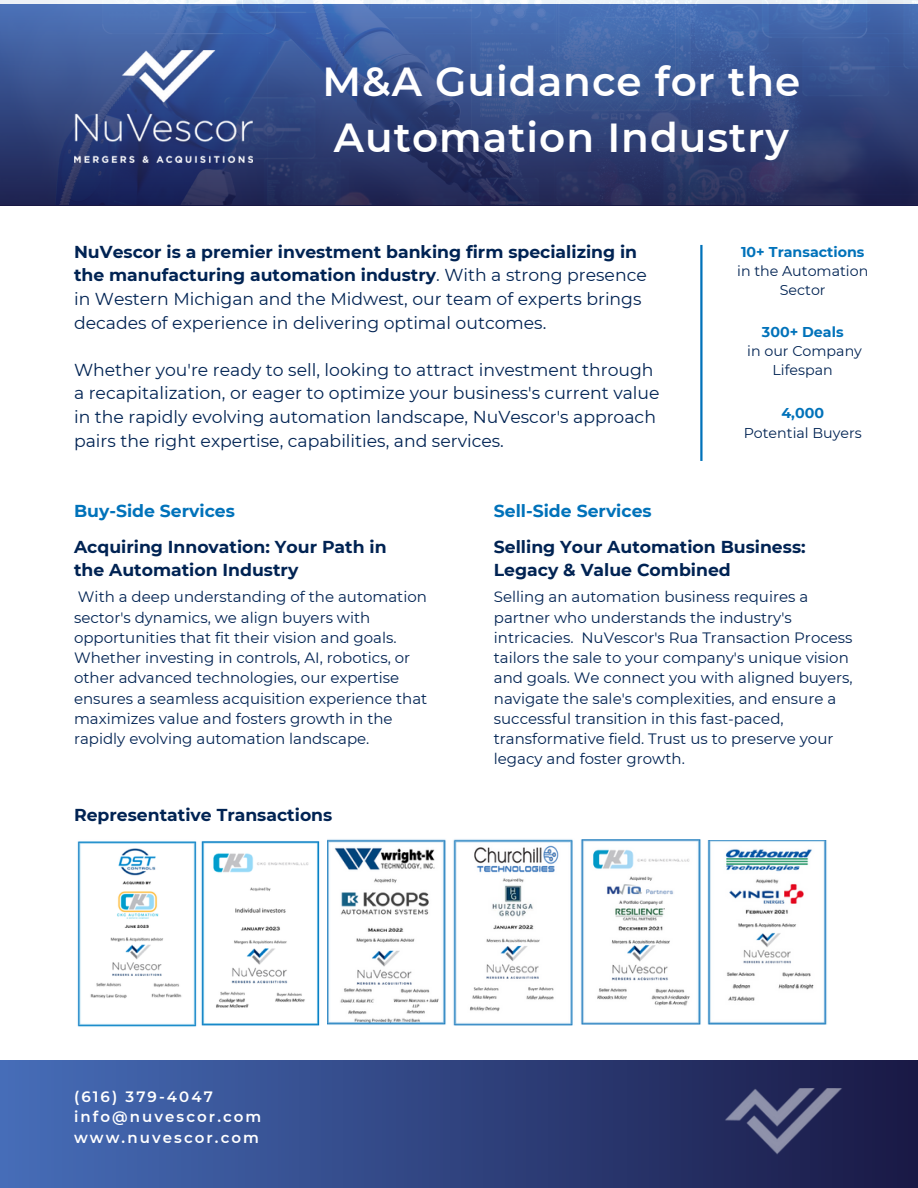
<style>
.page{position:relative;width:918px;height:1188px;background:#fff}
.page>*{position:absolute;margin:0;border:0;box-sizing:border-box;transform-origin:0 0}
.t1{font:600 40.5px/56.2px "Montserrat";letter-spacing:.025em;color:#fff}
.t2{font:17.25px/23.7px "Montserrat";color:#002353}
.t3{font:700 17.25px/23.7px "Montserrat";color:#002353}
.t4{font:700 17.25px "Montserrat";color:#0072ba}
.t5{font:15px/20.2px "Montserrat";color:#002353}
.t6{font:600 15px "Montserrat";letter-spacing:.14em;color:#fff}
.t7{font:14.25px/19.2px "Montserrat";color:#002353;text-align:center}
.t8{font:700 14.25px "Montserrat";color:#0072ba}
.s1{font-weight:700}
</style>
<div class="page">
<img style="left:0;top:0;width:918px;height:205px">
<img style="left:74px;top:50px;width:179px;height:113px">
<div style="left:0;top:1061px;width:918px;height:127px;background:linear-gradient(to right,#466db8,#191945)"></div>
<img style="left:721px;top:1089px;width:133px;height:71px">
<hr style="left:700px;top:245px;width:3px;height:216px;background:#0072ba">
<img style="left:77px;top:841px;width:243px;height:186px">
<img style="left:327px;top:839px;width:119px;height:186px">
<img style="left:453px;top:839px;width:120px;height:186px">
<img style="left:581px;top:840px;width:120px;height:184px">
<img style="left:707px;top:840px;width:120px;height:185px">
<p class="t1" style="left:323px;top:53px;width:479px">M&amp;A Guidance for the<br>Automation Industry</p>
<p class="t2" style="left:74px;top:240px;width:574px"><span class="s1">NuVescor is a premier investment banking firm specializing in the manufacturing automation industry</span>. With a strong presence in Western Michigan and the Midwest, our team of experts brings decades of experience in delivering optimal outcomes.</p>
<p class="t2" style="left:74px;top:358px;width:587px">Whether you're ready to sell, looking to attract investment through a recapitalization, or eager to optimize your business's current value in the rapidly evolving automation landscape, NuVescor's approach pairs the right expertise, capabilities, and services.</p>
<p class="t8" style="left:741px;top:243px;width:125px">10+ Transactions</p>
<p class="t7" style="left:737px;top:261px;width:133px">in the Automation<br>Sector</p>
<p class="t8" style="left:762px;top:323px;width:83px">300+ Deals</p>
<p class="t7" style="left:747px;top:341px;width:116px">in our Company<br>Lifespan</p>
<p class="t8" style="left:781px;top:405px;width:44px">4,000</p>
<p class="t7" style="left:744px;top:423px;width:120px">Potential Buyers</p>
<p class="t4" style="left:74px;top:500px;width:162px">Buy-Side Services</p>
<p class="t4" style="left:494px;top:500px;width:159px">Sell-Side Services</p>
<p class="t3" style="left:494px;top:535px;width:313px">Selling Your Automation Business:<br>Legacy &amp; Value Combined</p>
<p class="t3" style="left:74px;top:535px;width:314px">Acquiring Innovation: Your Path in the Automation Industry</p>
<p class="t5" style="left:74px;top:587px;width:355px">With a deep understanding of the automation sector's dynamics, we align buyers with opportunities that fit their vision and goals.<br>Whether investing in controls, AI, robotics, or other advanced technologies, our expertise ensures a seamless acquisition experience that maximizes value and fosters growth in the rapidly evolving automation landscape.</p>
<p class="t5" style="left:494px;top:587px;width:360px">Selling an automation business requires a partner who understands the industry's intricacies. NuVescor's Rua Transaction Process tailors the sale to your company's unique vision and goals. We connect you with aligned buyers, navigate the sale's complexities, and ensure a successful transition in this fast-paced, transformative field. Trust us to preserve your legacy and foster growth.</p>
<p class="t3" style="left:74px;top:803px;width:260px">Representative Transactions</p>
<p class="t6" style="left:74px;top:1088px;width:140px">(616) 379-4047</p>
<p class="t6" style="left:74px;top:1108px;width:189px">info@nuvescor.com</p>
<p class="t6" style="left:74px;top:1128px;width:186px">www.nuvescor.com</p>
</div>
